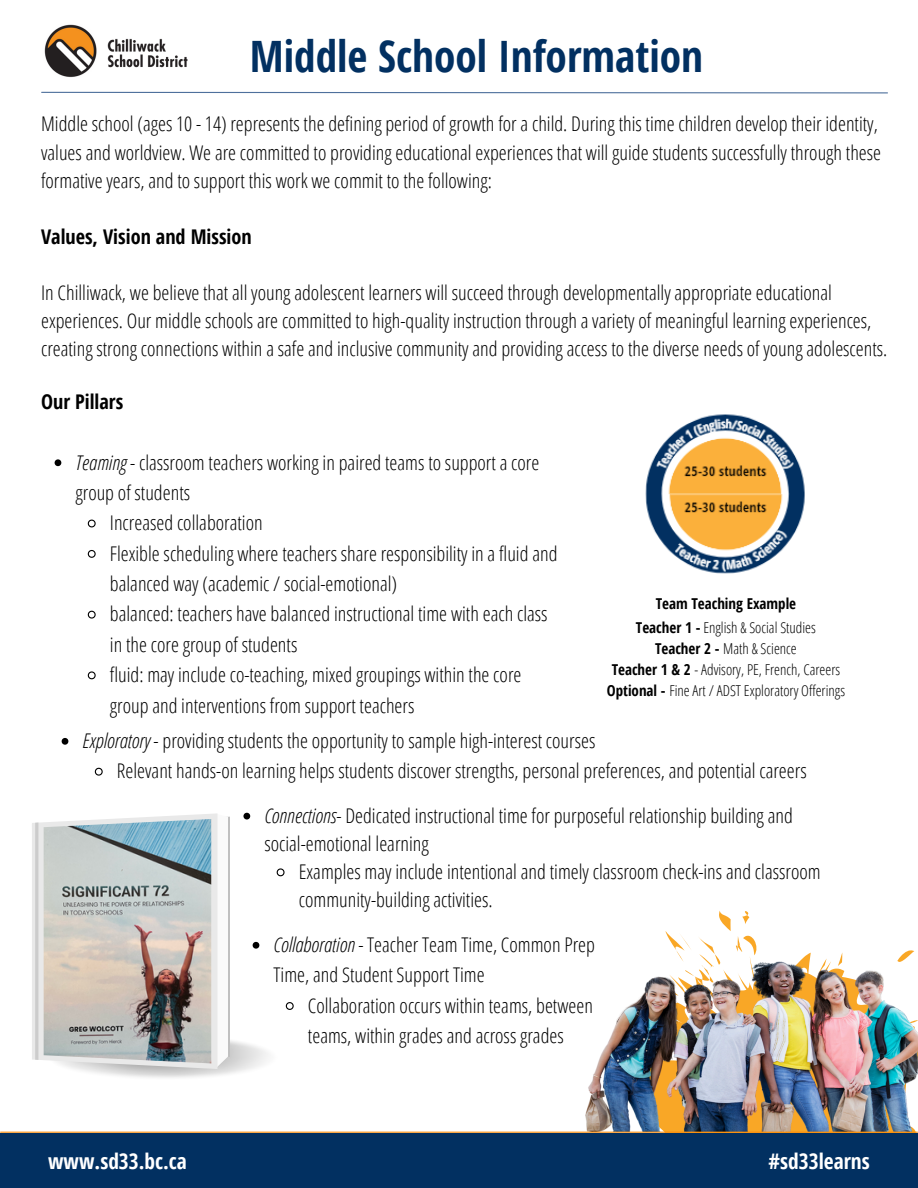
<style>
.page{position:relative;width:918px;height:1188px;background:#fff}
.page>*{position:absolute;margin:0;border:0;box-sizing:border-box;transform-origin:0 0}
.t1{font:700 43.35px "Open Sans Condensed";color:#023061}
.t2{font:700 21.45px "Open Sans Condensed";color:#fff}
.t3{font:300 20.25px/30.3px "Open Sans Condensed";color:#000}
.t4{font:700 20.25px "Open Sans Condensed";color:#000}
.t5{font:300 15px "Open Sans Condensed";color:#000}
.t6{font:700 15px "Open Sans Condensed";color:#000}
.s1{font-style:italic}
.s2{font-weight:700}
</style>
<div class="page">
<img style="left:44px;top:24px;width:144px;height:54px">
<svg style="left:41px;top:91px;width:847px;height:3px"></svg>
<div style="left:0;top:1133px;width:918px;height:55px;background:#023061"></div>
<img style="left:585px;top:911px;width:333px;height:220px">
<img style="left:645px;top:414px;width:160px;height:160px">
<hr style="left:1px;top:1132px;width:916px;height:1px;background:#fa8c0a">
<svg style="left:217px;top:814px;width:11px;height:255px"></svg>
<svg style="left:32px;top:813px;width:185px;height:256px;fill:#e9e9e9"></svg>
<hr style="left:35px;top:823px;width:3px;height:237px;background:#ccc">
<img style="left:44px;top:819px;width:167px;height:244px">
<svg style="left:55px;top:459px;width:6px;height:7px"></svg>
<svg style="left:87px;top:519px;width:9px;height:9px"></svg>
<svg style="left:87px;top:550px;width:9px;height:8px"></svg>
<svg style="left:87px;top:610px;width:9px;height:9px"></svg>
<svg style="left:87px;top:671px;width:9px;height:9px"></svg>
<svg style="left:243px;top:813px;width:7px;height:7px"></svg>
<svg style="left:276px;top:868px;width:9px;height:9px"></svg>
<svg style="left:62px;top:738px;width:6px;height:7px"></svg>
<svg style="left:94px;top:767px;width:9px;height:9px"></svg>
<svg style="left:253px;top:942px;width:6px;height:7px"></svg>
<svg style="left:285px;top:1002px;width:9px;height:8px"></svg>
<p class="t1" style="left:250px;top:25px;width:455px">Middle School Information</p>
<p class="t3" style="left:41px;top:109px;width:842px;line-height:28.2px">Middle school (ages 10 - 14) represents the defining period of growth for a child. During this time children develop their identity, values and worldview. We are committed to providing educational experiences that will guide students successfully through these formative years, and to support this work we commit to the following:</p>
<p class="t4" style="left:41px;top:222px;width:212px">Values, Vision and Mission</p>
<h4 class="t3" style="left:41px;top:278px;width:848px;line-height:28.2px">In Chilliwack, we believe that all young adolescent learners will succeed through developmentally appropriate educational experiences. Our middle schools are committed to high-quality instruction through a variety of meaningful learning experiences, creating strong connections within a safe and inclusive community and providing access to the diverse needs of young adolescents.</h4>
<h2 class="t4" style="left:41px;top:387px;width:84px">Our Pillars</h2>
<p class="t3" style="left:76px;top:447px;width:465px"><span class="s1">Teaming</span> - classroom teachers working in paired teams to support a core group of students</p>
<p class="t3" style="left:110px;top:507px;width:154px">Increased collaboration</p>
<p class="t3" style="left:110px;top:538px;width:449px">Flexible scheduling where teachers share responsibility in a fluid and balanced way (academic / social-emotional)</p>
<p class="t3" style="left:110px;top:598px;width:439px">balanced: teachers have balanced instructional time with each class in the core group of students</p>
<p class="t3" style="left:110px;top:659px;width:413px">fluid: may include co-teaching, mixed groupings within the core group and interventions from support teachers</p>
<p class="t6" style="left:656px;top:592px;width:142px">Team Teaching Example</p>
<p class="t5" style="left:636px;top:617px;width:181px"><span class="s2">Teacher 1 -</span> English &amp; Social Studies</p>
<p class="t5" style="left:655px;top:638px;width:143px"><span class="s2">Teacher 2 -</span> Math &amp; Science</p>
<p class="t5" style="left:612px;top:659px;width:230px"><span class="s2">Teacher 1 &amp; 2</span> - Advisory, PE, French, Careers</p>
<p class="t5" style="left:607px;top:679px;width:240px"><span class="s2">Optional -</span> Fine Art / ADST Exploratory Offerings</p>
<p class="t3" style="left:83px;top:725px;width:514px"><span class="s1">Exploratory</span> - providing students the opportunity to sample high-interest courses</p>
<p class="t3" style="left:117px;top:755px;width:691px">Relevant hands-on learning helps students discover strengths, personal preferences, and potential careers</p>
<p class="t3" style="left:264px;top:801px;width:530px;line-height:28.2px"><span class="s1">Connections</span>- Dedicated instructional time for purposeful relationship building and social-emotional learning</p>
<p class="t3" style="left:299px;top:857px;width:523px;line-height:28.2px">Examples may include intentional and timely classroom check-ins and classroom community-building activities.</p>
<p class="t3" style="left:274px;top:929px;width:323px"><span class="s1">Collaboration</span> - Teacher Team Time, Common Prep<br>Time, and Student Support Time</p>
<p class="t3" style="left:308px;top:990px;width:286px">Collaboration occurs within teams, between teams, within grades and across grades</p>
<p class="t2" style="left:48px;top:1146px;width:140px">www.sd33.bc.ca</p>
<p class="t2" style="left:769px;top:1146px;width:103px">#sd33learns</p>
</div>
